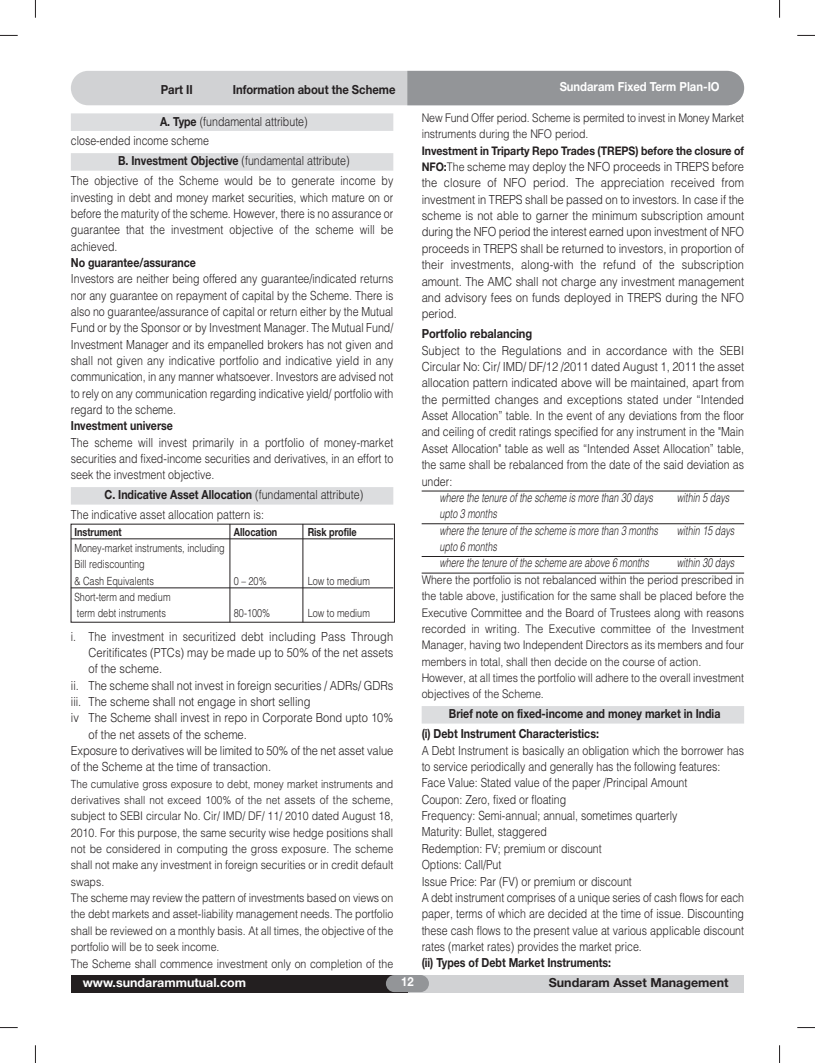
<style>
.page{position:relative;width:815px;height:1063px;background:#fff}
.page>*{position:absolute;margin:0;border:0;box-sizing:border-box;transform-origin:0 0}
.t1{font:300 12.5px/16.4px "Helvetica";color:#231f20;text-align:justify;scale:.85 1}
.t2{font:300 12.5px/16.4px "Helvetica";color:#231f20;text-align:justify;scale:.89 1}
.t3{font:700 12.5px/19.9px "Helvetica Neue";color:#231f20;scale:.85 1}
.t4{font:italic 300 12.5px/16.4px "Helvetica";color:#231f20;scale:.72 1}
.t5{font:700 12.5px "Helvetica Neue";color:#231f20;scale:.9 1}
.t6{font:700 12.5px "Helvetica Neue";color:#fff;scale:.9 1}
.t7{font:700 12.5px "Helvetica Neue";color:#231f20}
.t8{font:700 12.5px "Helvetica Neue";color:#fff}
.t9{font:700 12.5px "Helvetica Neue";color:#231f20;scale:.89 1}
.t10{font:300 11.88px/16.4px "Helvetica";color:#231f20;scale:.89 1}
.t11{font:700 11.88px "Helvetica Neue";color:#231f20;scale:.89 1}
.t12{font:300 11.25px/16.4px "Helvetica";color:#231f20;scale:.81 1}
.t13{font:300 11.25px/16.4px "Helvetica";color:#231f20;scale:.89 1}
.t14{font:700 11.25px "Helvetica Neue";color:#231f20;scale:.81 1}
.s1{font-family:"Helvetica Neue";font-weight:700}
.s2{font-family:"Helvetica";font-weight:300}
.s3{font-size:11.88px}
.s4{font-family:"Helvetica Neue";font-weight:700;font-size:11.88px}
</style>
<div class="page">
<div style="left:71px;top:113px;width:322px;height:18px;background:#dcdddf"></div>
<div style="left:71px;top:153px;width:322px;height:18px;background:#dcdddf"></div>
<div style="left:71px;top:487px;width:322px;height:18px;background:#dcdddf"></div>
<hr style="left:71px;top:539px;width:322px;height:1px;background:#231f20">
<hr style="left:71px;top:588px;width:322px;height:1px;background:#231f20">
<hr style="left:422px;top:491px;width:322px;height:1px;background:#231f20">
<hr style="left:422px;top:524px;width:322px;height:1px;background:#231f20">
<hr style="left:422px;top:556px;width:322px;height:1px;background:#231f20">
<hr style="left:422px;top:573px;width:322px;height:1px;background:#231f20">
<div style="left:422px;top:706px;width:322px;height:18px;background:#dcdddf"></div>
<svg style="left:35px;top:0;width:1px;height:18px"></svg>
<svg style="left:0;top:35px;width:18px;height:1px"></svg>
<svg style="left:0;top:1027px;width:18px;height:1px"></svg>
<svg style="left:797px;top:35px;width:18px;height:1px"></svg>
<svg style="left:797px;top:1027px;width:18px;height:1px"></svg>
<svg style="left:779px;top:0;width:1px;height:18px"></svg>
<svg style="left:35px;top:1045px;width:1px;height:18px"></svg>
<svg style="left:779px;top:1045px;width:1px;height:18px"></svg>
<div style="left:407px;top:975px;width:337px;height:17px;background:#d1d2d4"></div>
<div style="left:71px;top:975px;width:336px;height:17px;background:#231f20"></div>
<div style="left:386px;top:975px;width:43px;height:17px;background:#939598;border-radius:9px"></div>
<div style="left:71px;top:71px;width:673px;height:34px;background:#d1d2d4;border-radius:17px"></div>
<div style="left:407px;top:71px;width:337px;height:34px;background:#939598"></div>
<hr style="left:230px;top:524px;width:1px;height:98px;background:#231f20">
<hr style="left:303px;top:524px;width:1px;height:98px;background:#231f20">
<p class="t5" style="left:161px;top:85px;width:37px">Part II</p>
<p class="t5" style="left:233px;top:85px;width:182px">Information about the Scheme</p>
<p class="t6" style="left:560px;top:82px;width:179px">Sundaram Fixed Term Plan-IO</p>
<p class="t1" style="left:71px;top:110px;width:280px;line-height:19.9px;text-indent:89px"><span class="s1">A. Type</span> (fundamental attribute) close-ended income scheme</p>
<p class="t1" style="left:71px;top:150px;width:381px;line-height:19.9px;text-align:center"><span class="s1">B. Investment Objective</span> (fundamental attribute)<br>The objective of the Scheme would be to generate income by</p>
<p class="t1" style="left:71px;top:188px;width:381px">investing in debt and money market securities, which mature on or before the maturity of the scheme. However, there is no assurance or guarantee that the investment objective of the scheme will be achieved.</p>
<p class="t3" style="left:71px;top:254px;width:149px">No guarantee/assurance</p>
<p class="t1" style="left:71px;top:270px;width:381px">Investors are neither being offered any guarantee/indicated returns nor any guarantee on repayment of capital by the Scheme. There is also no guarantee/assurance of capital or return either by the Mutual Fund or by the Sponsor or by Investment Manager. The Mutual Fund/ Investment Manager and its empanelled brokers has not given and shall not given any indicative portfolio and indicative yield in any communication, in any manner whatsoever. Investors are advised not to rely on any communication regarding indicative yield/ portfolio with regard to the scheme.</p>
<p class="t3" style="left:71px;top:417px;width:122px">Investment universe</p>
<p class="t1" style="left:71px;top:433px;width:381px">The scheme will invest primarily in a portfolio of money-market securities and fixed-income securities and derivatives, in an effort to seek the investment objective.</p>
<p class="t3" style="left:104px;top:486px;width:306px">C. Indicative Asset Allocation <span class="s2">(fundamental attribute)</span></p>
<p class="t1" style="left:71px;top:506px;width:229px">The indicative asset allocation pattern is:</p>
<p class="t14" style="left:74px;top:527px;width:60px">Instrument</p>
<p class="t14" style="left:234px;top:527px;width:55px">Allocation</p>
<p class="t14" style="left:308px;top:527px;width:62px">Risk profile</p>
<p class="t12" style="left:74px;top:539px;width:187px">Money-market instruments, including<br>Bill rediscounting<br>&amp; Cash Equivalents</p>
<p class="t12" style="left:234px;top:572px;width:42px">0 – 20%</p>
<p class="t12" style="left:308px;top:572px;width:78px">Low to medium</p>
<p class="t12" style="left:74px;top:588px;width:120px">Short-term and medium term debt instruments</p>
<p class="t12" style="left:234px;top:604px;width:47px">80-100%</p>
<p class="t12" style="left:308px;top:604px;width:78px">Low to medium</p>
<p class="t1" style="left:71px;top:627px;width:381px">i. The investment in securitized debt including Pass Through</p>
<p class="t2" style="left:89px;top:643px;width:344px">Ceritificates (PTCs) may be made up to 50% of the net assets</p>
<p class="t2" style="left:89px;top:660px;width:84px">of the scheme.</p>
<p class="t2" style="left:71px;top:676px;width:364px">ii. The scheme shall not invest in foreign securities / ADRs/ GDRs</p>
<p class="t2" style="left:71px;top:693px;width:271px">iii. The scheme shall not engage in short selling</p>
<p class="t2" style="left:71px;top:709px;width:364px">iv The Scheme shall invest in repo in Corporate Bond upto 10%</p>
<p class="t2" style="left:89px;top:725px;width:179px">of the net assets of the scheme.</p>
<p class="t2" style="left:71px;top:742px;width:364px">Exposure to derivatives will be limited to 50% of the net asset value</p>
<p class="t2" style="left:71px;top:758px;width:227px">of the Scheme at the time of transaction.</p>
<p class="t13" style="left:71px;top:775px;width:364px">The cumulative gross exposure to debt, money market instruments and derivatives shall not exceed 100% of the net <span class="s3">assets of the scheme,</span></p>
<p class="t10" style="left:71px;top:807px;width:364px">subject to SEBI circular No. Cir/ IMD/ DF/ 11/ 2010 dated August 18, 2010. For this purpose, the same security wise hedge positions shall not be considered in computing the gross exposure. The scheme shall not make any investment in foreign securities or in credit default swaps.<br>The scheme may review the pattern of investments based on views on the debt markets and asset-liability management needs. The portfolio shall be reviewed on a monthly basis. At all times, the objective of the portfolio will be to seek income.<br>The Scheme shall commence investment only on completion of the</p>
<p class="t10" style="left:422px;top:109px;width:364px">New Fund Offer period. Scheme is permited to invest in Money Market instruments during the NFO period.</p>
<p class="t11" style="left:422px;top:146px;width:364px">Investment in Triparty Repo Trades (TREPS) before the closure of</p>
<p class="t2" style="left:422px;top:158px;width:364px"><span class="s4">NFO:</span><span class="s3">The sch</span>eme may deploy the NFO proceeds in TREPS before the closure of NFO period. The appreciation received from investment in TREPS shall be passed on to investors. In case if the scheme is not able to garner the minimum subscription amount during the NFO period the interest earned upon investment of NFO proceeds in TREPS shall be returned to investors, in proportion of their investments, along-with the refund of the subscription amount. The AMC shall not charge any investment management and advisory fees on funds deployed in TREPS during the NFO period.</p>
<p class="t9" style="left:422px;top:329px;width:126px">Portfolio rebalancing</p>
<p class="t2" style="left:422px;top:341px;width:364px">Subject to the Regulations and in accordance with the SEBI Circular No: Cir/ IMD/ DF/12 /2011 dated August 1, 2011 the asset allocation pattern indicated above will be maintained, apart from the permitted changes and exceptions stated under “Intended Asset Allocation” table. In the event of any deviations from the floor and ceiling of credit ratings specified for any instrument in the "Main Asset Allocation" table as well as “Intended Asset Allocation” table, the same shall be rebalanced from the date of the said deviation as under:</p>
<p class="t4" style="left:439px;top:489px;width:298px">where the tenure of the scheme is more than 30 days</p>
<p class="t4" style="left:677px;top:489px;width:74px">within 5 days</p>
<p class="t4" style="left:439px;top:505px;width:305px">upto 3 months<br>where the tenure of the scheme is more than 3 months</p>
<p class="t4" style="left:677px;top:521px;width:81px">within 15 days</p>
<p class="t4" style="left:439px;top:538px;width:293px">upto 6 months<br>where the tenure of the scheme are above 6 months</p>
<p class="t4" style="left:677px;top:554px;width:81px">within 30 days</p>
<p class="t10" style="left:422px;top:571px;width:364px">Where the portfolio is not rebalanced within the period prescribed in the table above, justification for the same shall be placed before the Executive Committee and the Board of Trustees along with reasons recorded in writing. The Executive committee of the Investment Manager, having two Independent Directors as its members and four members in total, shall then decide on the course of action.<br>However, at all times the portfolio will adhere to the overall investment objectives of the Scheme.</p>
<p class="t3" style="left:422px;top:705px;width:353px;text-indent:27px">Brief note on fixed-income and money market in India (i) Debt Instrument Characteristics:</p>
<p class="t1" style="left:422px;top:741px;width:381px;text-align:left">A Debt Instrument is basically an obligation which the borrower has to service periodically and generally has the following features:<br>Face Value: Stated value of the paper /Principal Amount<br>Coupon: Zero, fixed or floating<br>Frequency: Semi-annual; annual, sometimes quarterly<br>Maturity: Bullet, staggered<br>Redemption: FV; premium or discount<br>Options: Call/Put<br>Issue Price: Par (FV) or premium or discount<br>A debt instrument comprises of a unique series of cash flows for each paper, terms of which are decided at the time of issue. Discounting these cash flows to the present value at various applicable discount rates (market rates) provides the market price.</p>
<p class="t3" style="left:422px;top:954px;width:224px">(ii) Types of Debt Market Instruments:</p>
<p class="t8" style="left:83px;top:978px;width:165px">www.sundarammutual.com</p>
<p class="t6" style="left:401px;top:977px;width:15px">12</p>
<p class="t7" style="left:549px;top:978px;width:181px">Sundaram Asset Management</p>
</div>
